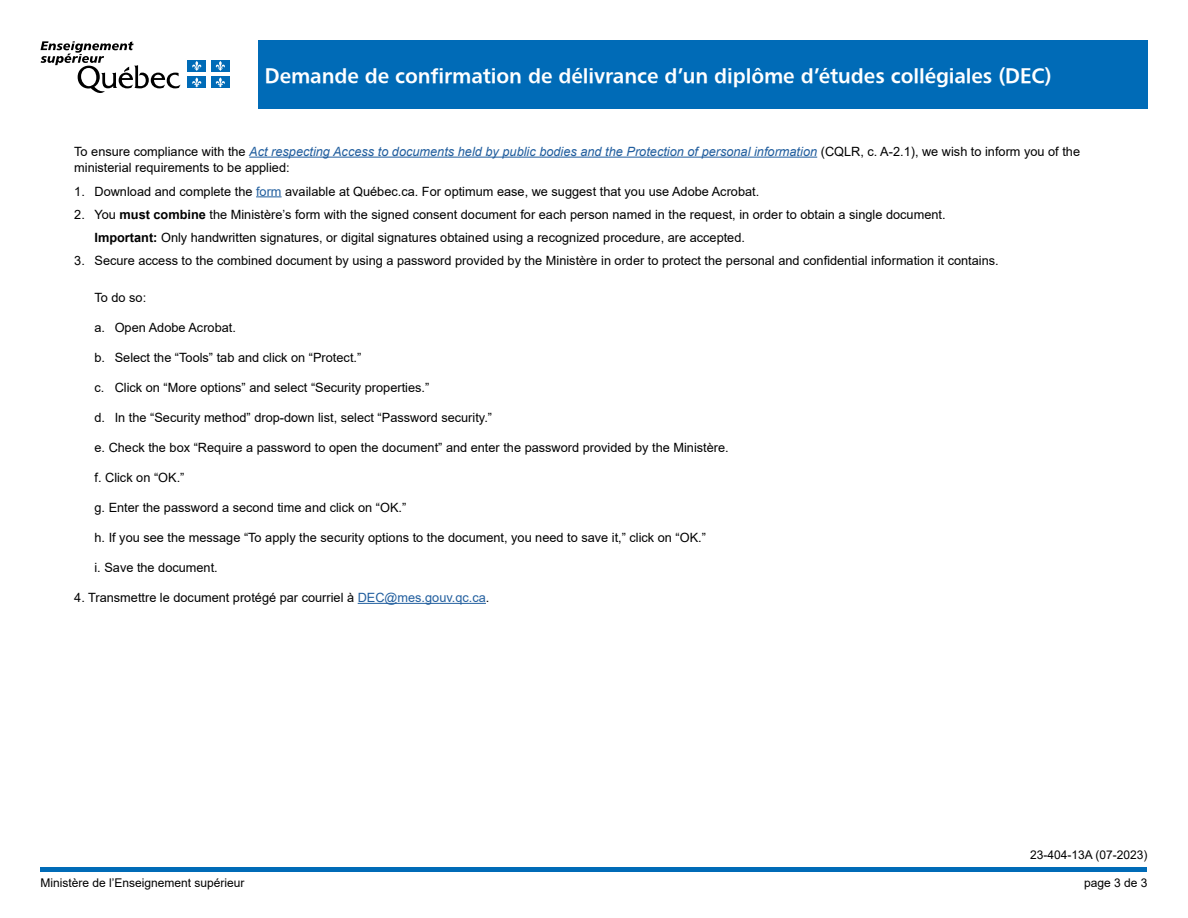
<style>
.page{position:relative;width:1188px;height:918px;background:#fff}
.page>*{position:absolute;margin:0;border:0;box-sizing:border-box;transform-origin:0 0}
.t1{font:21px "Ygqwwd Chaloult Demi Gras Normal";letter-spacing:-.005em;color:#fff}
.t2{font:12.75px/16.5px "Cqpwrc Arial";color:#000}
.t3{font:12.75px "Qjxbhv Arial";color:#000}
.t4{font:12px "Qrkqhb Arial";color:#000}
.t5{font:12px "Cqpwrc Arial";color:#000}
.s1{font-family:"Jnjbgb Arial";font-style:italic;color:#215e9e}
.s2{color:#215e9e}
.s3{font-family:"Mnvnsc Arial";font-weight:700}
</style>
<div class="page">
<div style="left:40px;top:867px;width:1108px;height:5px;background:#006bb7"></div>
<hr style="left:249px;top:157px;width:568px;height:1px;background:#215e9e">
<svg style="left:256px;top:196px;width:26px;height:1px"></svg>
<hr style="left:358px;top:603px;width:128px;height:1px;background:#215e9e">
<img style="left:187px;top:60px;width:39px;height:28px">
<svg style="left:41px;top:41px;width:140px;height:52px"></svg>
<div style="left:188px;top:60px;width:18px;height:11px;background:#006bb7"></div>
<svg style="left:192px;top:61px;width:10px;height:10px"></svg>
<div style="left:211px;top:60px;width:19px;height:11px;background:#006bb7"></div>
<svg style="left:215px;top:61px;width:10px;height:10px"></svg>
<div style="left:188px;top:77px;width:18px;height:11px;background:#006bb7"></div>
<svg style="left:192px;top:77px;width:10px;height:10px"></svg>
<div style="left:211px;top:77px;width:19px;height:11px;background:#006bb7"></div>
<svg style="left:215px;top:77px;width:10px;height:10px"></svg>
<div style="left:258px;top:40px;width:890px;height:69px;background:#006bb7"></div>
<h1 class="t1" style="left:265px;top:62px;width:788px">Demande de confirmation de délivrance d’un diplôme d’études collégiales (DEC)</h1>
<p class="t2" style="left:74px;top:143px;width:1007px">To ensure compliance with the <span class="s1">Act respecting Access to documents held by public bodies and the Protection of personal information</span> (CQLR, c. A-2.1), we wish to inform you of the ministerial requirements to be applied:</p>
<p class="t2" style="left:74px;top:183px;width:687px">1. Download and complete the <span class="s2">form</span> available at Québec.ca. For optimum ease, we suggest that you use Adobe Acrobat.</p>
<p class="t2" style="left:95px;top:203px;width:853px;line-height:23.2px;text-indent:-20px">2. You <span class="s3">must combine</span> the Ministère’s form with the signed consent document for each person named in the request, in order to obtain a single document.<br><span class="s3">Important:</span> Only handwritten signatures, or digital signatures obtained using a recognized procedure, are accepted.</p>
<p class="t3" style="left:74px;top:252px;width:926px">3. Secure access to the combined document by using a password provided by the Ministère in order to protect the personal and confidential information it contains.</p>
<p class="t2" style="left:94px;top:289px;width:53px">To do so:</p>
<p class="t2" style="left:94px;top:319px;width:143px">a. Open Adobe Acrobat.</p>
<p class="t2" style="left:94px;top:349px;width:268px">b. Select the “Tools” tab and click on “Protect.”</p>
<p class="t2" style="left:94px;top:379px;width:336px">c. Click on “More options” and select “Security properties.”</p>
<p class="t2" style="left:94px;top:409px;width:399px">d. In the “Security method” drop-down list, select “Password security.”</p>
<p class="t2" style="left:94px;top:439px;width:636px">e. Check the box “Require a password to open the document” and enter the password provided by the Ministère.</p>
<p class="t2" style="left:94px;top:469px;width:91px">f. Click on “OK.”</p>
<p class="t2" style="left:94px;top:499px;width:313px">g. Enter the password a second time and click on “OK.”</p>
<p class="t2" style="left:94px;top:529px;width:613px">h. If you see the message “To apply the security options to the document, you need to save it,” click on “OK.”</p>
<p class="t2" style="left:94px;top:559px;width:125px">i. Save the document.</p>
<p class="t2" style="left:74px;top:589px;width:417px">4. Transmettre le document protégé par courriel à <span class="s2">DEC@mes.gouv.qc.ca</span>.</p>
<p class="t4" style="left:41px;top:875px;width:206px">Ministère de l’Enseignement supérieur</p>
<p class="t4" style="left:1030px;top:847px;width:119px">23-404-13A (07-2023)</p>
<p class="t5" style="left:1084px;top:875px;width:65px">page 3 de 3</p>
</div>
